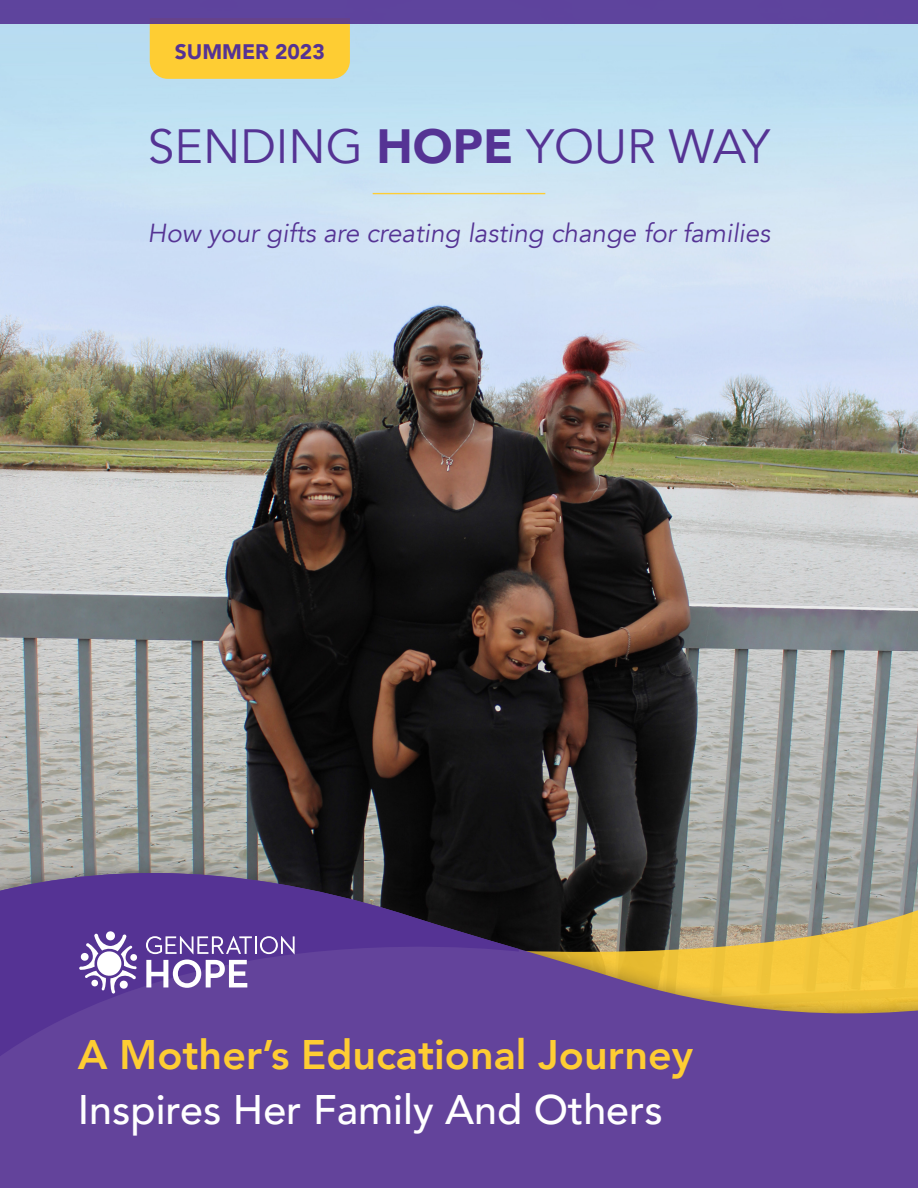
<style>
.page{position:relative;width:918px;height:1188px;background:#fff}
.page>*{position:absolute;margin:0;border:0;box-sizing:border-box;transform-origin:0 0}
.t1{font:48px "Avenir";color:#553394}
.t2{font:800 41.25px/54.2px "Avenir";color:#fecd33}
.t3{font:italic 26.1px "Avenir";color:#553394}
.t4{font:900 21px "Avenir";color:#553394}
.s1{font-weight:900}
.s2{font-weight:500;color:#fff}
</style>
<div class="page">
<img style="left:0;top:24px;width:918px;height:833px">
<hr style="left:373px;top:193px;width:172px;height:1px;background:#fecd33">
<div style="left:0;top:857px;width:918px;height:331px;background:#231f20;opacity:.4"></div>
<svg style="left:526px;top:873px;width:392px;height:315px;background:#7b607e"></svg>
<svg style="left:0;top:873px;width:526px;height:315px;background:#5b3d90"></svg>
<svg style="left:146px;top:936px;width:149px;height:18px"></svg>
<svg style="left:146px;top:960px;width:101px;height:28px"></svg>
<svg style="left:79px;top:931px;width:59px;height:63px"></svg>
<div style="left:150px;top:24px;width:200px;height:55px;background:#fecd33"></div>
<div style="left:0;top:0;width:918px;height:24px;background:#5e449d"></div>
<p class="t4" style="left:175px;top:33px;width:152px">SUMMER 2023</p>
<p class="t1" style="left:148px;top:118px;width:624px">SENDING <span class="s1">HOPE</span> YOUR WAY</p>
<p class="t3" style="left:148px;top:218px;width:624px">How your gifts are creating lasting change for families</p>
<p class="t2" style="left:78px;top:1028px;width:617px">A Mother’s Educational Journey<br><span class="s2">Inspires Her Family And Others</span></p>
</div>
